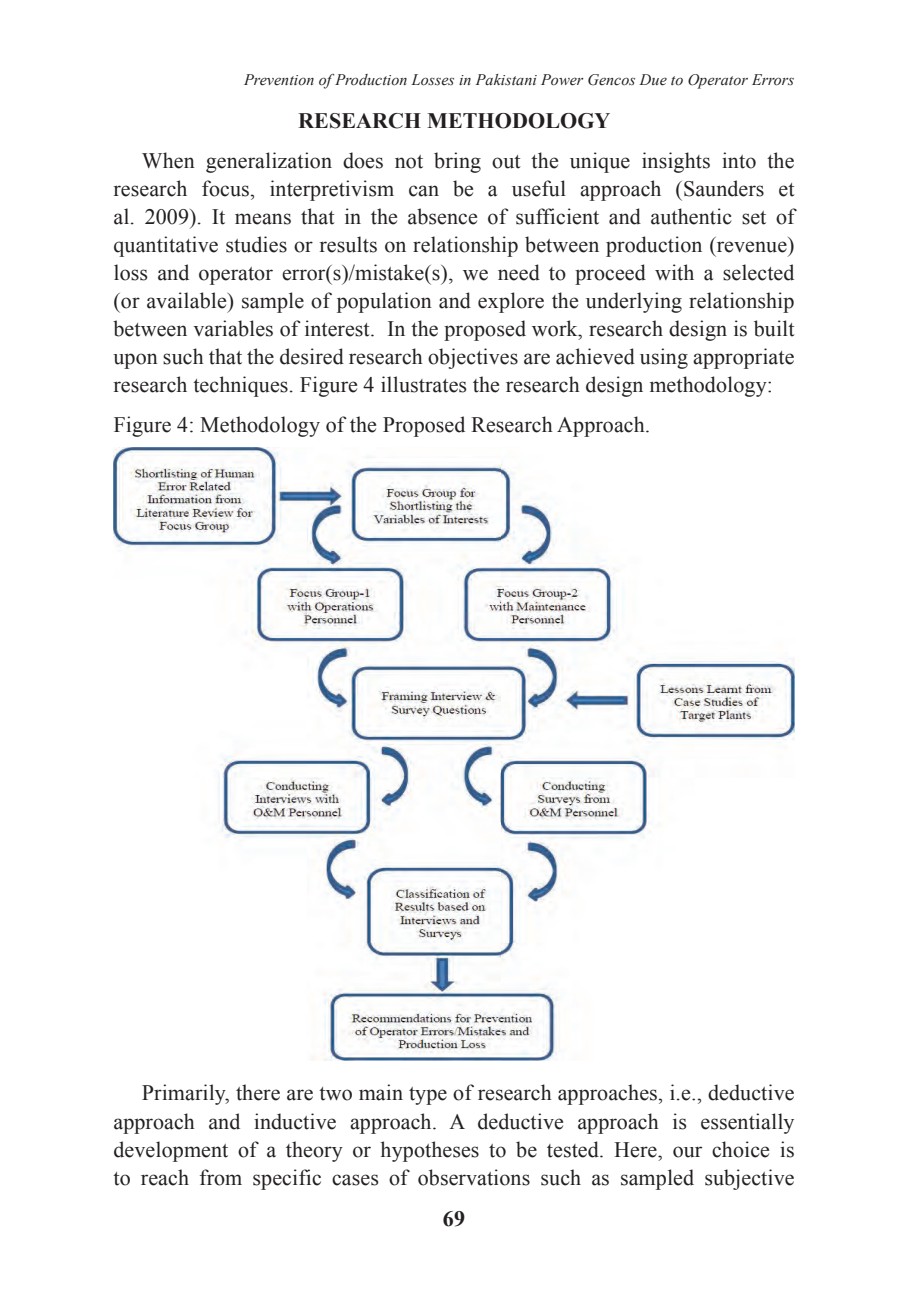
<style>
.page{position:relative;width:908px;height:1304px;background:#fff}
.page>*{position:absolute;margin:0;border:0;box-sizing:border-box;transform-origin:0 0}
.t1{font:22px/28px "Times New Roman";letter-spacing:.005em;color:#231f20;text-align:justify}
.t2{font:700 22px "Times New Roman";letter-spacing:.005em;color:#231f20}
.t3{font:italic 16px "Times New Roman";letter-spacing:.005em;color:#231f20}
</style>
<div class="page">
<img style="left:113px;top:448px;width:681px;height:612px">
<p class="t3" style="left:244px;top:70px;width:551px">Prevention of Production Losses in Pakistani Power Gencos Due to Operator Errors</p>
<p class="t2" style="left:298px;top:108px;width:313px">RESEARCH METHODOLOGY</p>
<p class="t1" style="left:113px;top:146px;width:682px;text-indent:28px">When generalization does not bring out the unique insights into the research focus, interpretivism can be a useful approach (Saunders et al. 2009). It means that in the absence of sufficient and authentic set of quantitative studies or results on relationship between production (revenue) loss and operator error(s)/mistake(s), we need to proceed with a selected (or available) sample of population and explore the underlying relationship between variables of interest. In the proposed work, research design is built upon such that the desired research objectives are achieved using appropriate research techniques. Figure 4 illustrates the research design methodology:</p>
<p class="t1" style="left:113px;top:411px;width:538px">Figure 4: Methodology of the Proposed Research Approach.</p>
<p class="t1" style="left:113px;top:1079px;width:682px;text-indent:28px">Primarily, there are two main type of research approaches, i.e., deductive approach and inductive approach. A deductive approach is essentially development of a theory or hypotheses to be tested. Here, our choice is to reach from specific cases of observations such as sampled subjective</p>
<p class="t2" style="left:443px;top:1206px;width:23px">69</p>
</div>
